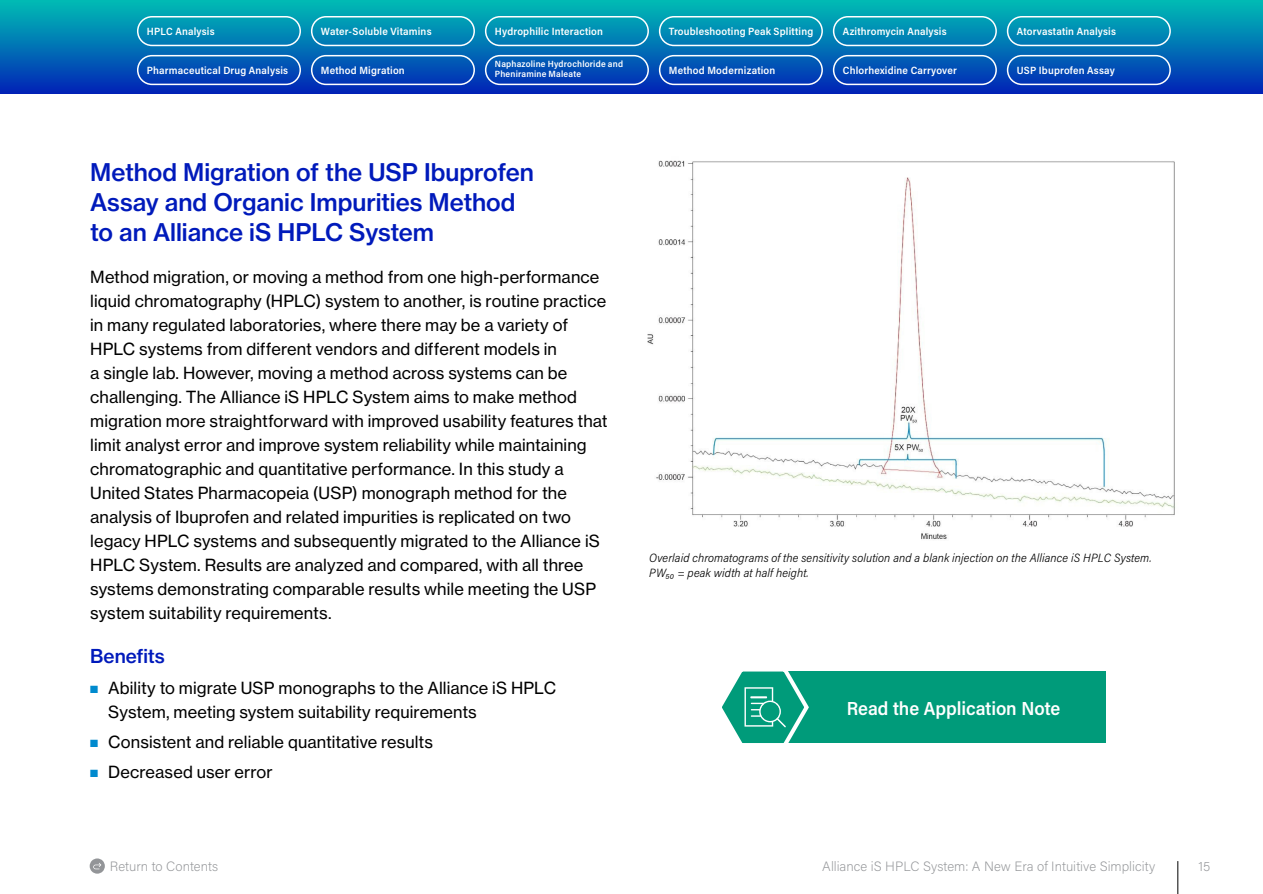
<style>
.page{position:relative;width:1263px;height:894px;background:#fff}
.page>*{position:absolute;margin:0;border:0;box-sizing:border-box;transform-origin:0 0}
.t1{font:24px/30px "N Haas Grotesk TX Pro 65 Md";color:#001abb}
.t2{font:600 18.9px "Acumin Pro Semi Cond";letter-spacing:-.005em;color:#fff}
.t3{font:18.9px "N Haas Grotesk TX Pro 65 Md";letter-spacing:-.005em;color:#001abb}
.t4{font:16.5px/24px "N Haas Grotesk TX Pro 55 Rg";letter-spacing:.005em;color:#000}
.t5{font:200 13.5px "Acumin Pro";letter-spacing:.005em;color:#939598}
.t6{font:italic 300 12px/15px "Acumin Pro Semi Cond";letter-spacing:.01em;color:#000}
.t7{font:600 10.5px "Acumin Pro Semi Cond";letter-spacing:.015em;color:#fff}
.t8{font:600 9px/10.5px "Acumin Pro Semi Cond";letter-spacing:.02em;color:#fff}
.s1{color:#008ace}
</style>
<div class="page">
<svg style="left:0;top:0;width:1263px;height:93px;background:#0273b5"></svg>
<hr style="left:1177px;top:860px;width:1px;height:33px;background:#000">
<div style="left:137px;top:55px;width:164px;height:30px;border:2px solid #fff;border-radius:14px"></div>
<div style="left:137px;top:16px;width:164px;height:30px;border:2px solid #fff;border-radius:14px"></div>
<div style="left:311px;top:55px;width:164px;height:30px;border:2px solid #fff;border-radius:14px"></div>
<div style="left:311px;top:16px;width:164px;height:30px;border:2px solid #fff;border-radius:14px"></div>
<div style="left:485px;top:55px;width:164px;height:30px;border:2px solid #fff;border-radius:14px"></div>
<div style="left:485px;top:16px;width:164px;height:30px;border:2px solid #fff;border-radius:14px"></div>
<div style="left:659px;top:55px;width:164px;height:30px;border:2px solid #fff;border-radius:14px"></div>
<div style="left:659px;top:16px;width:164px;height:30px;border:2px solid #fff;border-radius:14px"></div>
<div style="left:833px;top:55px;width:164px;height:30px;border:2px solid #fff;border-radius:14px"></div>
<div style="left:833px;top:16px;width:164px;height:30px;border:2px solid #fff;border-radius:14px"></div>
<div style="left:1006px;top:55px;width:164px;height:30px;border:2px solid #fff;border-radius:14px"></div>
<div style="left:1006px;top:16px;width:164px;height:30px;border:2px solid #fff;border-radius:14px"></div>
<svg style="left:90px;top:858px;width:15px;height:15px"></svg>
<img style="left:647px;top:160px;width:528px;height:380px">
<div style="left:763px;top:671px;width:342px;height:72px;background:#009b7a"></div>
<svg style="left:722px;top:671px;width:87px;height:72px"></svg>
<p class="t7" style="left:147px;top:24px;width:69px">HPLC Analysis</p>
<p class="t7" style="left:147px;top:63px;width:143px">Pharmaceutical Drug Analysis</p>
<p class="t7" style="left:321px;top:24px;width:112px">Water-Soluble Vitamins</p>
<p class="t7" style="left:321px;top:63px;width:85px">Method Migration</p>
<p class="t7" style="left:495px;top:24px;width:110px">Hydrophilic Interaction</p>
<p class="t8" style="left:495px;top:58px;width:130px">Naphazoline Hydrochloride and<br>Pheniramine Maleate</p>
<p class="t7" style="left:669px;top:24px;width:146px">Troubleshooting Peak Splitting</p>
<p class="t7" style="left:669px;top:63px;width:108px">Method Modernization</p>
<p class="t7" style="left:843px;top:24px;width:105px">Azithromycin Analysis</p>
<p class="t7" style="left:843px;top:63px;width:115px">Chlorhexidine Carryover</p>
<p class="t7" style="left:1016px;top:24px;width:101px">Atorvastatin Analysis</p>
<p class="t7" style="left:1016px;top:63px;width:100px">USP Ibuprofen Assay</p>
<h1 class="t1" style="left:90px;top:157px;width:445px">Method Migration of the USP Ibuprofen<br>Assay and Organic Impurities Method to an Alliance iS HPLC System</h1>
<p class="t4" style="left:90px;top:265px;width:519px">Method migration, or moving a method from one high-performance liquid chromatography (HPLC) system to another, is routine practice in many regulated laboratories, where there may be a variety of HPLC systems from different vendors and different models in<br>a single lab. However, moving a method across systems can be challenging. The Alliance iS HPLC System aims to make method migration more straightforward with improved usability features that limit analyst error and improve system reliability while maintaining chromatographic and quantitative performance. In this study a United States Pharmacopeia (USP) monograph method for the analysis of Ibuprofen and related impurities is replicated on two legacy HPLC systems and subsequently migrated to the Alliance iS HPLC System. Results are analyzed and compared, with all three systems demonstrating comparable results while meeting the USP system suitability requirements.</p>
<p class="t3" style="left:90px;top:644px;width:76px">Benefits</p>
<p class="t4" style="left:108px;top:675px;width:449px;text-indent:-18px"><span class="s1">■</span> Ability to migrate USP monographs to the Alliance iS HPLC<br>System, meeting system suitability requirements</p>
<p class="t4" style="left:90px;top:729px;width:344px"><span class="s1">■</span> Consistent and reliable quantitative results</p>
<p class="t4" style="left:90px;top:759px;width:184px"><span class="s1">■</span> Decreased user error</p>
<p class="t6" style="left:649px;top:549px;width:504px">Overlaid chromatograms of the sensitivity solution and a blank injection on the Alliance iS HPLC System.<br>PW₅₀ = peak width at half height.</p>
<p class="t2" style="left:846px;top:694px;width:215px">Read the Application Note</p>
<p class="t5" style="left:110px;top:857px;width:110px">Return to Contents</p>
<p class="t5" style="left:822px;top:857px;width:334px">Alliance iS HPLC System: A New Era of Intuitive Simplicity</p>
<p class="t5" style="left:1198px;top:857px;width:13px">15</p>
</div>
